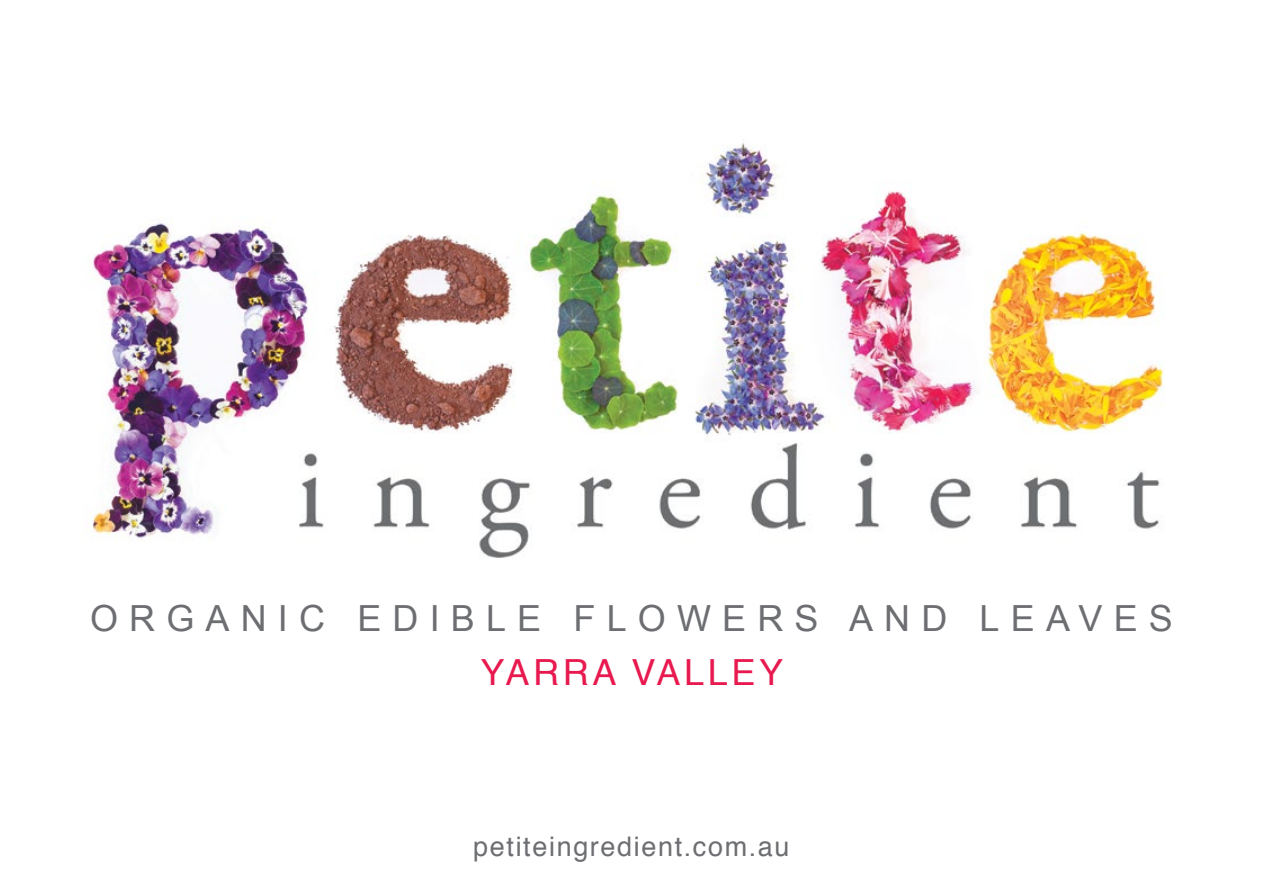
<style>
.page{position:relative;width:1263px;height:893px;background:#fff}
.page>*{position:absolute;margin:0;border:0;box-sizing:border-box;transform-origin:0 0}
.t1{font:36px "Arial";letter-spacing:.31em;color:#6d6e71}
.t2{font:36px "Helvetica";letter-spacing:.1em;color:#e8194f}
.t3{font:27px "Helvetica";letter-spacing:.06em;color:#6d6e71}
</style>
<div class="page">
<img style="left:88px;top:143px;width:1076px;height:415px">
<p class="t1" style="left:90px;top:595px;width:1084px">ORGANIC EDIBLE FLOWERS AND LEAVES</p>
<p class="t2" style="left:481px;top:644px;width:304px">YARRA VALLEY</p>
<p class="t3" style="left:473px;top:825px;width:318px">petiteingredient.com.au</p>
</div>
